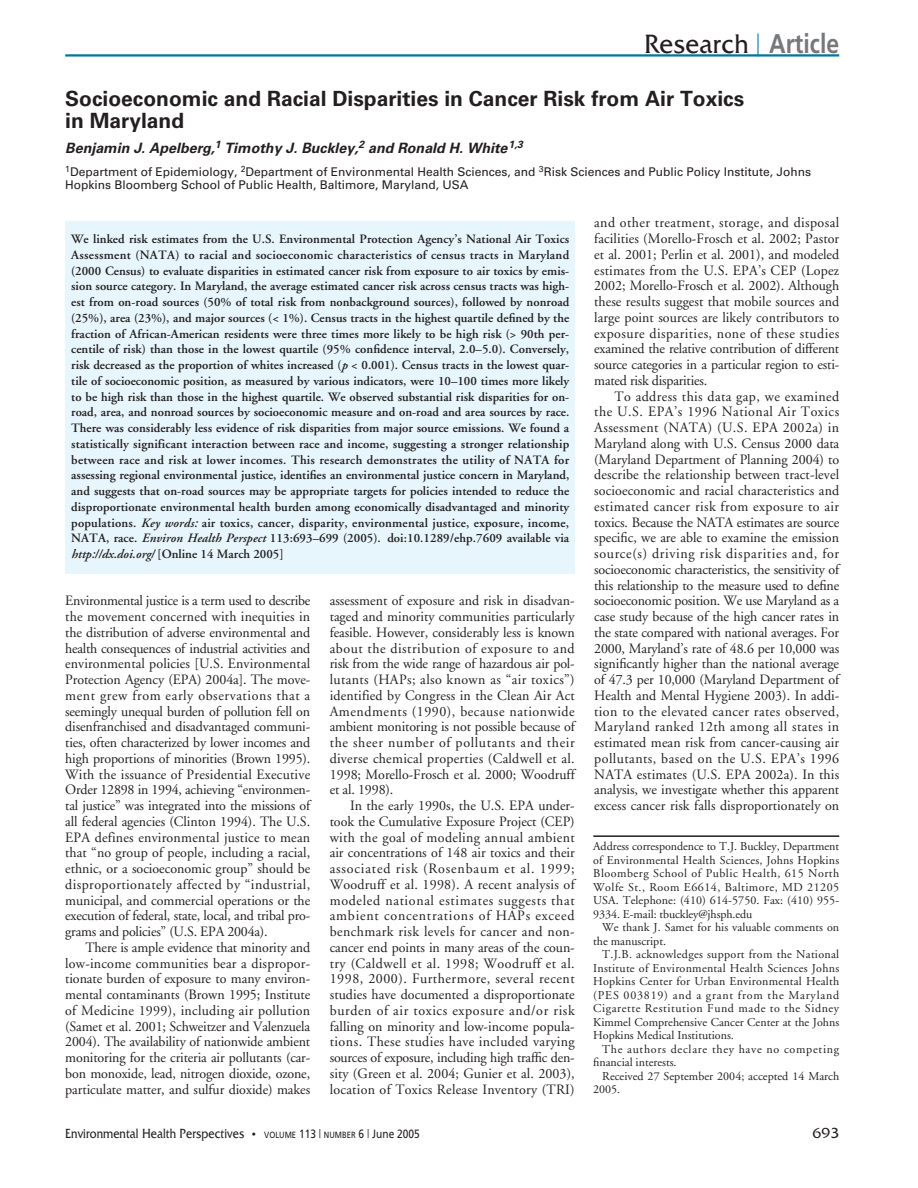
<style>
.page{position:relative;width:918px;height:1188px;background:#fff}
.page>*{position:absolute;margin:0;border:0;box-sizing:border-box;transform-origin:0 0}
.t1{font:27px "Friz Quadrata IT Cby BT";color:#231f20;scale:.95 1}
.t2{font:700 21px/22.5px "Univers";color:#231f20}
.t3{font:15px "Friz Quadrata IT Cby BT";color:#231f20}
.t4{font:14.25px/15.8px "Adobe Garamond";color:#231f20;text-align:justify}
.t5{font:italic 700 14.25px "Univers";color:#231f20}
.t6{font:13.5px "Friz Quadrata IT Cby BT";color:#231f20;scale:.85 1}
.t7{font:600 12.75px/15.8px "Adobe Garamond";letter-spacing:.005em;color:#231f20;text-align:justify}
.t8{font:12px/13.5px "Adobe Garamond";letter-spacing:.005em;color:#231f20;text-align:justify}
.t9{font:12px/13.5px "Univers";color:#231f20}
.t10{font:12px/13.5px "Adobe Garamond";letter-spacing:.06em;color:#231f20}
.s1{font-family:"Frutiger";font-weight:300;font-size:30px;color:#0075a1}
.s2{font-family:"Frutiger";font-weight:700;color:#77787b}
.s3{font-style:italic}
.s4{font-size:10.5px}
.s5{font-family:"Frutiger";font-size:9px}
.s6{font-family:"Frutiger";font-size:12px}
.s7{font-family:"Frutiger";font-weight:300;font-size:12px}
</style>
<div class="page">
<hr style="left:593px;top:835px;width:246px;height:2px;background:#231f20">
<hr style="left:65px;top:54px;width:774px;height:3px;background:#0075a1">
<div style="left:65px;top:222px;width:510px;height:352px;background:#e7f6fd"></div>
<h1 class="t1" style="left:644px;top:33px;width:207px">Research <span class="s1">|</span> <span class="s2">Article</span></h1>
<h2 class="t2" style="left:65px;top:89px;width:681px">Socioeconomic and Racial Disparities in Cancer Risk from Air Toxics in Maryland</h2>
<p class="t5" style="left:65px;top:143px;width:461px">Benjamin J. Apelberg,<sup>1</sup> Timothy J. Buckley,<sup>2</sup> and Ronald H. White<sup>1,3</sup></p>
<p class="t9" style="left:65px;top:166px;width:747px"><sup>1</sup>Department of Epidemiology, <sup>2</sup>Department of Environmental Health Sciences, and <sup>3</sup>Risk Sciences and Public Policy Institute, Johns<br>Hopkins Bloomberg School of Public Health, Baltimore, Maryland, USA</p>
<p class="t7" style="left:71px;top:232px;width:500px">We linked risk estimates from the U.S. Environmental Protection Agency’s National Air Toxics Assessment (NATA) to racial and socioeconomic characteristics of census tracts in Maryland (2000 Census) to evaluate disparities in estimated cancer risk from exposure to air toxics by emis&shy;sion source category. In Maryland, the average estimated cancer risk across census tracts was high&shy;est from on-road sources (50% of total risk from nonbackground sources), followed by nonroad (25%), area (23%), and major sources (&lt; 1%). Census tracts in the highest quartile defined by the fraction of African-American residents were three times more likely to be high risk (&gt; 90th per&shy;centile of risk) than those in the lowest quartile (95% confidence interval, 2.0–5.0). Conversely, risk decreased as the proportion of whites increased (<span class="s3">p</span> &lt; 0.001). Census tracts in the lowest quar&shy;tile of socioeconomic position, as measured by various indicators, were 10–100 times more likely to be high risk than those in the highest quartile. We observed substantial risk disparities for on&shy;road, area, and nonroad sources by socioeconomic measure and on-road and area sources by race.<br>There was considerably less evidence of risk disparities from major source emissions. We found a statistically significant interaction between race and income, suggesting a stronger relationship between race and risk at lower incomes. This research demonstrates the utility of NATA for assessing regional environmental justice, identifies an environmental justice concern in Maryland, and suggests that on-road sources may be appropriate targets for policies intended to reduce the disproportionate environmental health burden among economically disadvantaged and minority populations. <span class="s3">Key words:</span> air toxics, cancer, disparity, environmental justice, exposure, income, NATA, race. <span class="s3">Environ Health Perspect</span> 113:693–699 (2005). doi:10.1289/ehp.7609 available via <span class="s3">http://dx.doi.org/</span> [Online 14 March 2005]</p>
<p class="t4" style="left:65px;top:594px;width:247px">Environmental justice is a term used to describe the movement concerned with inequities in the distribution of adverse environmental and health consequences of industrial activities and environmental policies [U.S. Environmental Protection Agency (EPA) 2004a]. The move&shy;ment grew from early observations that a seemingly unequal burden of pollution fell on disenfranchised and disadvantaged communi&shy;ties, often characterized by lower incomes and high proportions of minorities (Brown 1995).<br>With the issuance of Presidential Executive Order 12898 in 1994, achieving “environmen&shy;tal justice” was integrated into the missions of all federal agencies (Clinton 1994). The U.S.<br>EPA defines environmental justice to mean that “no group of people, including a racial, ethnic, or a socioeconomic group” should be disproportionately affected by “industrial, municipal, and commercial operations or the execution of federal, state, local, and tribal pro&shy;grams and policies” (U.S. EPA 2004a).</p>
<p class="t4" style="left:65px;top:941px;width:247px;text-indent:20px">There is ample evidence that minority and low-income communities bear a dispropor&shy;tionate burden of exposure to many environ&shy;mental contaminants (Brown 1995; Institute of Medicine 1999), including air pollution (Samet et al. 2001; Schweitzer and Valenzuela 2004). The availability of nationwide ambient monitoring for the criteria air pollutants (car&shy;bon monoxide, lead, nitrogen dioxide, ozone, particulate matter, and sulfur dioxide) makes</p>
<p class="t4" style="left:330px;top:594px;width:247px">assessment of exposure and risk in disadvan&shy;taged and minority communities particularly feasible. However, considerably less is known about the distribution of exposure to and risk from the wide range of hazardous air pol&shy;lutants (HAPs; also known as “air toxics”) identified by Congress in the Clean Air Act Amendments (1990), because nationwide ambient monitoring is not possible because of the sheer number of pollutants and their diverse chemical properties (Caldwell et al.<br>1998; Morello-Frosch et al. 2000; Woodruff et al. 1998).</p>
<p class="t4" style="left:330px;top:799px;width:247px;text-indent:20px">In the early 1990s, the U.S. EPA under&shy;took the Cumulative Exposure Project (CEP) with the goal of modeling annual ambient air concentrations of 148 air toxics and their associated risk (Rosenbaum et al. 1999; Woodruff et al. 1998). A recent analysis of modeled national estimates suggests that ambient concentrations of HAPs exceed benchmark risk levels for cancer and non&shy;cancer end points in many areas of the coun&shy;try (Caldwell et al. 1998; Woodruff et al.<br>1998, 2000). Furthermore, several recent studies have documented a disproportionate burden of air toxics exposure and/or risk falling on minority and low-income popula&shy;tions. These studies have included varying sources of exposure, including high traffic den&shy;sity (Green et al. 2004; Gunier et al. 2003), location of Toxics Release Inventory (TRI)</p>
<p class="t4" style="left:594px;top:216px;width:247px">and other treatment, storage, and disposal facilities (Morello-Frosch et al. 2002; Pastor et al. 2001; Perlin et al. 2001), and modeled estimates from the U.S. EPA’s CEP (Lopez 2002; Morello-Frosch et al. 2002). Although these results suggest that mobile sources and large point sources are likely contributors to exposure disparities, none of these studies examined the relative contribution of different source categories in a particular region to esti&shy;mated risk disparities.</p>
<p class="t4" style="left:594px;top:389px;width:247px;text-indent:20px">To address this data gap, we examined the U.S. EPA’s 1996 National Air Toxics Assessment (NATA) (U.S. EPA 2002a) in Maryland along with U.S. Census 2000 data (Maryland Department of Planning 2004) to describe the relationship between tract-level socioeconomic and racial characteristics and estimated cancer risk from exposure to air toxics. Because the NATA estimates are source specific, we are able to examine the emission source(s) driving risk disparities and, for socioeconomic characteristics, the sensitivity of this relationship to the measure used to define socioeconomic position. We use Maryland as a case study because of the high cancer rates in the state compared with national averages. For 2000, Maryland’s rate of 48.6 per 10,000 was significantly higher than the national average of 47.3 per 10,000 (Maryland Department of Health and Mental Hygiene 2003). In addi&shy;tion to the elevated cancer rates observed, Maryland ranked 12th among all states in estimated mean risk from cancer-causing air pollutants, based on the U.S. EPA’s 1996<br>NATA estimates (U.S. EPA 2002a). In this analysis, we investigate whether this apparent excess cancer risk falls disproportionately on</p>
<p class="t8" style="left:593px;top:841px;width:248px">Address correspondence to T.J. Buckley, Department of Environmental Health Sciences, Johns Hopkins Bloomberg School of Public Health, 615 North Wolfe St., Room E6614, Baltimore, MD 21205<br>USA. Telephone: (410) 614-5750. Fax: (410) 955- 9334. E-mail: tbuckley@jhsph.edu</p>
<p class="t8" style="left:593px;top:922px;width:248px;text-indent:9px">We thank J. Samet for his valuable comments on the manuscript.</p>
<p class="t8" style="left:593px;top:949px;width:248px;text-indent:9px">T.J.B. acknowledges support from the National Institute of Environmental Health Sciences Johns Hopkins Center for Urban Environmental Health (PES 003819) and a grant from the Maryland Cigarette Restitution Fund made to the Sidney Kimmel Comprehensive Cancer Center at the Johns Hopkins Medical Institutions.</p>
<p class="t10" style="left:593px;top:1043px;width:248px;text-indent:9px">The authors declare they have no competing financial interests.</p>
<p class="t8" style="left:593px;top:1070px;width:248px;text-indent:9px">Received 27 September 2004; accepted 14 March<br>2005.</p>
<p class="t6" style="left:65px;top:1128px;width:419px">Environmental Health Perspectives <span class="s4">•</span> <span class="s5">VOLUME</span> <span class="s6">113</span> <span class="s7">|</span> <span class="s5">NUMBER</span> <span class="s6">6</span> <span class="s7">|</span> <span class="s6">June 2005</span></p>
<p class="t3" style="left:813px;top:1127px;width:28px">693</p>
</div>
